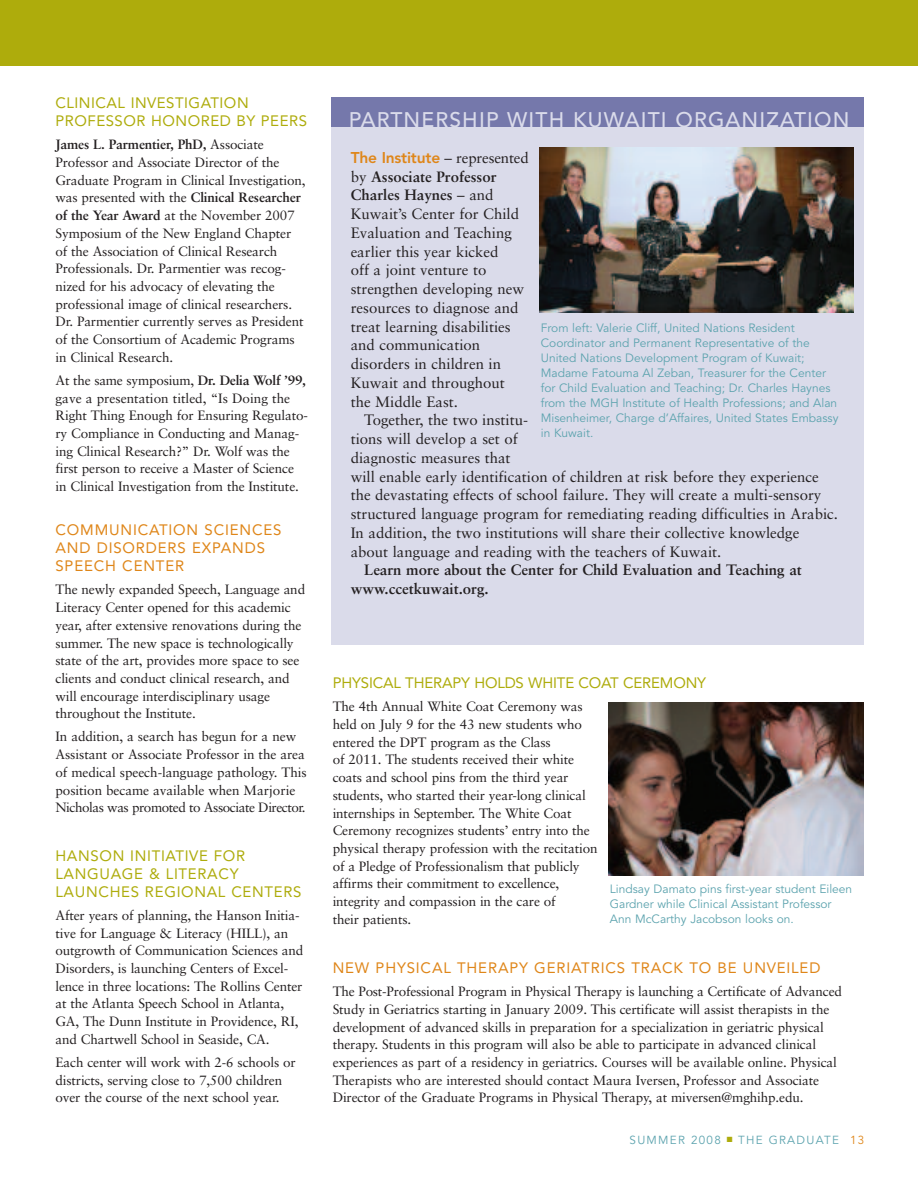
<style>
.page{position:relative;width:918px;height:1188px;background:#fff}
.page>*{position:absolute;margin:0;border:0;box-sizing:border-box;transform-origin:0 0}
.t1{font:500 21px "Avenir";letter-spacing:.055em;color:#dadbea}
.t2{font:800 15.6px "Avenir";letter-spacing:-.01em;color:#df8619}
.t3{font:15px/18.8px "Sabon";color:#231f20}
.t4{font:15px/18px "Avenir";letter-spacing:.035em;color:#aeac0c}
.t5{font:15px/18px "Avenir";letter-spacing:.055em;color:#df8619}
.t6{font:700 15px/18.8px "Sabon";color:#231f20}
.t7{font:15px "Avenir";letter-spacing:-.01em;color:#aeac0c}
.t8{font:13.5px/17.7px "Sabon";letter-spacing:-.01em;color:#231f20}
.t9{font:12px/15px "Avenir";color:#5ca3ae}
.t10{font:11.7px "Avenir";letter-spacing:.11em;color:#5ca3ae}
.s1{font-weight:700}
.s2{font-family:"Sabon";font-weight:400;font-size:15px;color:#231f20}
.s3{color:#df8619}
</style>
<div class="page">
<div style="left:0;top:0;width:918px;height:66px;background:#aeac0c"></div>
<div style="left:331px;top:100px;width:533px;height:545px;background:#dadbea"></div>
<div style="left:331px;top:97px;width:533px;height:30px;background:#7578ab"></div>
<img style="left:540px;top:148px;width:313px;height:165px">
<img style="left:608px;top:702px;width:256px;height:173px">
<p class="t4" style="left:56px;top:95px;width:253px">CLINICAL INVESTIGATION<br>PROFESSOR HONORED BY PEERS</p>
<p class="t8" style="left:56px;top:137px;width:252px"><span class="s1">James L. Parmentier, PhD,</span> Associate Professor and Associate Director of the Graduate Program in Clinical Investigation, was presented with the <span class="s1">Clinical Researcher of the Year Award</span> at the November 2007<br>Symposium of the New England Chapter of the Association of Clinical Research Professionals. Dr. Parmentier was recog&shy;nized for his advocacy of elevating the professional image of clinical researchers.<br>Dr. Parmentier currently serves as President of the Consortium of Academic Programs in Clinical Research.</p>
<p class="t8" style="left:56px;top:372px;width:254px">At the same symposium, <span class="s1">Dr. Delia Wolf ’99, </span>gave a presentation titled, “Is Doing the Right Thing Enough for Ensuring Regulato&shy;ry Compliance in Conducting and Manag&shy;ing Clinical Research?” Dr. Wolf was the first person to receive a Master of Science in Clinical Investigation from the Institute.</p>
<p class="t5" style="left:56px;top:522px;width:227px">COMMUNICATION SCIENCES<br>AND DISORDERS EXPANDS<br>SPEECH CENTER</p>
<p class="t8" style="left:56px;top:582px;width:251px">The newly expanded Speech, Language and Literacy Center opened for this academic year, after extensive renovations during the summer. The new space is technologically state of the art, provides more space to see clients and conduct clinical research, and will encourage interdisciplinary usage throughout the Institute.</p>
<p class="t8" style="left:56px;top:729px;width:253px">In addition, a search has begun for a new Assistant or Associate Professor in the area of medical speech-language pathology. This position became available when Marjorie Nicholas was promoted to Associate Director.</p>
<p class="t4" style="left:56px;top:848px;width:248px">HANSON INITIATIVE FOR<br>LANGUAGE &amp; LITERACY<br>LAUNCHES REGIONAL CENTERS</p>
<p class="t8" style="left:56px;top:907px;width:249px">After years of planning, the Hanson Initia&shy;tive for Language &amp; Literacy (HILL), an outgrowth of Communication Sciences and Disorders, is launching Centers of Excel&shy;lence in three locations: The Rollins Center at the Atlanta Speech School in Atlanta, GA, The Dunn Institute in Providence, RI, and Chartwell School in Seaside, CA.</p>
<p class="t8" style="left:56px;top:1054px;width:242px">Each center will work with 2-6 schools or districts, serving close to 7,500 children over the course of the next school year.</p>
<h1 class="t1" style="left:349px;top:111px;width:502px">PARTNERSHIP WITH KUWAITI ORGANIZATION</h1>
<p class="t2" style="left:351px;top:151px;width:180px">The Institute <span class="s2">– represented</span></p>
<p class="t3" style="left:351px;top:168px;width:175px">by <span class="s1">Associate Professor<br>Charles Haynes</span> – and<br>Kuwait’s Center for Child<br>Evaluation and Teaching earlier this year kicked<br>off a joint venture to strengthen developing new resources to diagnose and treat learning disabilities and communication disorders in children in<br>Kuwait and throughout the Middle East.</p>
<p class="t3" style="left:351px;top:412px;width:489px;text-indent:14px">Together, the two institu-<br>tions will develop a set of<br>diagnostic measures that<br>will enable early identification of children at risk before they experience the devastating effects of school failure. They will create a multi-sensory structured language program for remediating reading difficulties in Arabic.<br>In addition, the two institutions will share their collective knowledge about language and reading with the teachers of Kuwait.</p>
<p class="t6" style="left:351px;top:562px;width:453px;text-indent:14px">Learn more about the Center for Child Evaluation and Teaching at www.ccetkuwait.org.</p>
<p class="t9" style="left:541px;top:321px;width:299px">From left: Valerie Cliff, United Nations Resident Coordinator and Permanent Representative of the United Nations Development Program of Kuwait; Madame Fatouma Al Zeban, Treasurer for the Center for Child Evaluation and Teaching; Dr. Charles Haynes from the MGH Institute of Health Professions; and Alan Misenheimer, Charge d’Affaires, United States Embassy in Kuwait.</p>
<p class="t7" style="left:333px;top:677px;width:375px">PHYSICAL THERAPY HOLDS WHITE COAT CEREMONY</p>
<p class="t8" style="left:333px;top:699px;width:266px">The 4th Annual White Coat Ceremony was held on July 9 for the 43 new students who entered the DPT program as the Class<br>of 2011. The students received their white coats and school pins from the third year students, who started their year-long clinical internships in September. The White Coat Ceremony recognizes students’ entry into the physical therapy profession with the recitation of a Pledge of Professionalism that publicly affirms their commitment to excellence, integrity and compassion in the care of<br>their patients.</p>
<p class="t5" style="left:333px;top:960px;width:489px">NEW PHYSICAL THERAPY GERIATRICS TRACK TO BE UNVEILED</p>
<p class="t8" style="left:333px;top:984px;width:511px">The Post-Professional Program in Physical Therapy is launching a Certificate of Advanced Study in Geriatrics starting in January 2009. This certificate will assist therapists in the development of advanced skills in preparation for a specialization in geriatric physical therapy. Students in this program will also be able to participate in advanced clinical experiences as part of a residency in geriatrics. Courses will be available online. Physical Therapists who are interested should contact Maura Iversen, Professor and Associate Director of the Graduate Programs in Physical Therapy, at miversen@mghihp.edu.</p>
<p class="t9" style="left:610px;top:883px;width:244px">Lindsay Damato pins first-year student Eileen<br>Gardner while Clinical Assistant Professor<br>Ann McCarthy Jacobson looks on.</p>
<p class="t10" style="left:630px;top:1135px;width:236px">SUMMER 2008 <sup>■</sup> THE GRADUATE <span class="s3">13</span></p>
</div>
